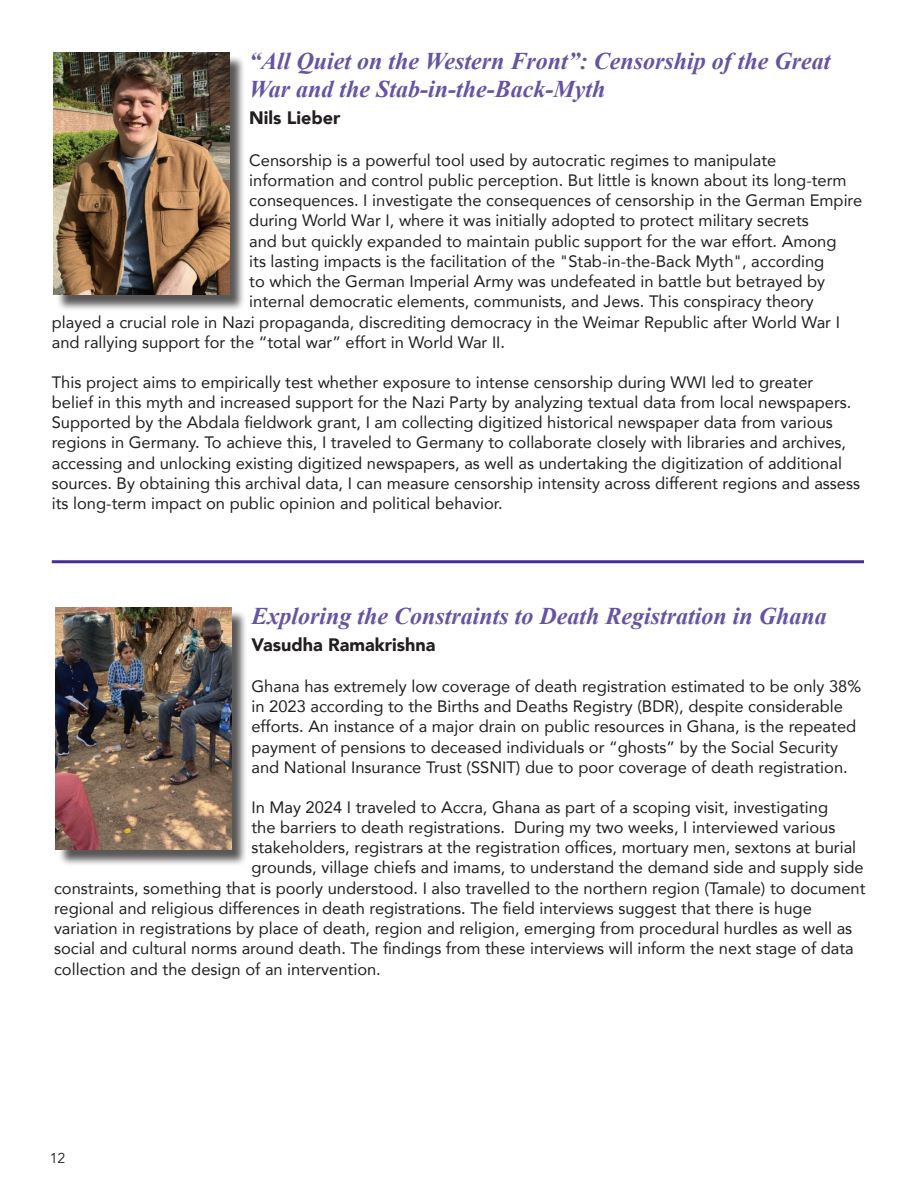
<style>
.page{position:relative;width:918px;height:1188px;background:#fff}
.page>*{position:absolute;margin:0;border:0;box-sizing:border-box;transform-origin:0 0}
.t1{font:italic 700 24px/28.5px "Times New Roman";color:#6653a2}
.t2{font:900 18px "Avenir";color:#231f20}
.t3{font:16.5px/20.2px "Avenir";color:#231f20}
.t4{font:14.25px "Avenir";color:#231f20}
</style>
<div class="page">
<hr style="left:52px;top:560px;width:812px;height:3px;background:#452f92">
<div style="left:56px;top:55px;width:189px;height:256px;background:#231f20;opacity:.75"></div>
<img style="left:54px;top:53px;width:175px;height:242px">
<div style="left:58px;top:610px;width:190px;height:256px;background:#231f20;opacity:.75"></div>
<img style="left:56px;top:608px;width:175px;height:242px">
<h1 class="t1" style="left:249px;top:46px;width:583px">“All Quiet on the Western Front”: Censorship of the Great<br>War and the Stab-in-the-Back-Myth</h1>
<p class="t2" style="left:249px;top:103px;width:93px">Nils Lieber</p>
<p class="t3" style="left:249px;top:149px;width:529px">Censorship is a powerful tool used by autocratic regimes to manipulate</p>
<p class="t3" style="left:249px;top:170px;width:599px">information and control public perception. But little is known about its long-term</p>
<p class="t3" style="left:249px;top:190px;width:615px">consequences. I investigate the consequences of censorship in the German Empire</p>
<p class="t3" style="left:249px;top:210px;width:561px">during World War I, where it was initially adopted to protect military secrets</p>
<p class="t3" style="left:249px;top:230px;width:589px">and but quickly expanded to maintain public support for the war effort. Among</p>
<p class="t3" style="left:249px;top:251px;width:577px">its lasting impacts is the facilitation of the "Stab-in-the-Back Myth", according</p>
<p class="t3" style="left:249px;top:271px;width:577px">to which the German Imperial Army was undefeated in battle but betrayed by</p>
<p class="t3" style="left:249px;top:291px;width:566px">internal democratic elements, communists, and Jews. This conspiracy theory</p>
<p class="t3" style="left:52px;top:311px;width:790px">played a crucial role in Nazi propaganda, discrediting democracy in the Weimar Republic after World War I</p>
<p class="t3" style="left:52px;top:332px;width:455px">and rallying support for the “total war” effort in World War II.</p>
<p class="t3" style="left:52px;top:371px;width:810px">This project aims to empirically test whether exposure to intense censorship during WWI led to greater<br>belief in this myth and increased support for the Nazi Party by analyzing textual data from local newspapers.<br>Supported by the Abdala fieldwork grant, I am collecting digitized historical newspaper data from various regions in Germany. To achieve this, I traveled to Germany to collaborate closely with libraries and archives, accessing and unlocking existing digitized newspapers, as well as undertaking the digitization of additional sources. By obtaining this archival data, I can measure censorship intensity across different regions and assess its long-term impact on public opinion and political behavior.</p>
<h1 class="t1" style="left:251px;top:601px;width:577px">Exploring the Constraints to Death Registration in Ghana</h1>
<p class="t2" style="left:251px;top:629px;width:186px">Vasudha Ramakrishna</p>
<p class="t3" style="left:251px;top:676px;width:611px">Ghana has extremely low coverage of death registration estimated to be only 38% in 2023 according to the Births and Deaths Registry (BDR), despite considerable efforts. An instance of a major drain on public resources in Ghana, is the repeated payment of pensions to deceased individuals or “ghosts” by the Social Security and National Insurance Trust (SSNIT) due to poor coverage of death registration.</p>
<p class="t3" style="left:251px;top:796px;width:578px">In May 2024 I traveled to Accra, Ghana as part of a scoping visit, investigating</p>
<p class="t3" style="left:251px;top:817px;width:585px">the barriers to death registrations. During my two weeks, I interviewed various</p>
<p class="t3" style="left:251px;top:837px;width:606px">stakeholders, registrars at the registration offices, mortuary men, sextons at burial</p>
<p class="t3" style="left:251px;top:857px;width:614px">grounds, village chiefs and imams, to understand the demand side and supply side</p>
<p class="t3" style="left:54px;top:877px;width:813px">constraints, something that is poorly understood. I also travelled to the northern region (Tamale) to document</p>
<p class="t3" style="left:54px;top:898px;width:759px">regional and religious differences in death registrations. The field interviews suggest that there is huge</p>
<p class="t3" style="left:54px;top:918px;width:800px">variation in registrations by place of death, region and religion, emerging from procedural hurdles as well as</p>
<p class="t3" style="left:54px;top:938px;width:801px">social and cultural norms around death. The findings from these interviews will inform the next stage of data</p>
<p class="t3" style="left:54px;top:958px;width:328px">collection and the design of an intervention.</p>
<p class="t4" style="left:50px;top:1150px;width:17px">12</p>
</div>
